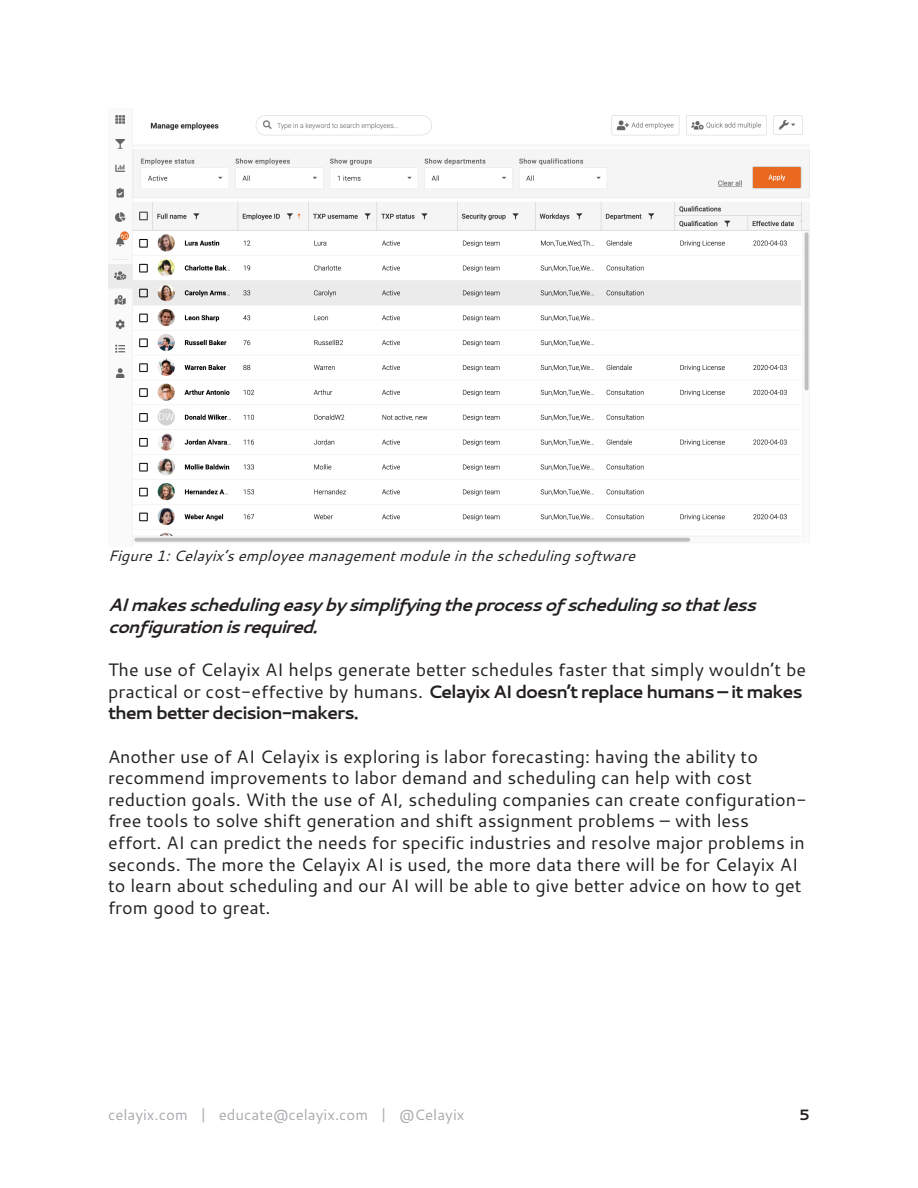
<style>
.page{position:relative;width:918px;height:1188px;background:#fff}
.page>*{position:absolute;margin:0;border:0;box-sizing:border-box;transform-origin:0 0}
.t1{font:18px/21.6px "Cantarell";color:#231f20}
.t2{font:italic 700 18px/21.6px "Cantarell";letter-spacing:-.06em;color:#231f20}
.t3{font:italic 15px "Cantarell";color:#231f20}
.t4{font:15px "Cantarell";color:#aaabaf}
.t5{font:700 15px "Cantarell";color:#231f20}
.s1{font-weight:700}
</style>
<div class="page">
<img style="left:108px;top:108px;width:702px;height:439px">
<p class="t3" style="left:108px;top:545px;width:529px">Figure 1: Celayix’s employee management module in the scheduling software</p>
<p class="t2" style="left:108px;top:594px;width:649px">AI makes scheduling easy by simplifying the process of scheduling so that less configuration is required.</p>
<p class="t1" style="left:108px;top:658px;width:700px">The use of Celayix AI helps generate better schedules faster that simply wouldn’t be practical or cost-effective by humans. <span class="s1">Celayix AI doesn’t replace humans – it makes them better decision-makers.</span></p>
<p class="t1" style="left:108px;top:745px;width:700px">Another use of AI Celayix is exploring is labor forecasting: having the ability to recommend improvements to labor demand and scheduling can help with cost reduction goals. With the use of AI, scheduling companies can create configuration&shy;free tools to solve shift generation and shift assignment problems – with less effort. AI can predict the needs for specific industries and resolve major problems in seconds. The more the Celayix AI is used, the more data there will be for Celayix AI to learn about scheduling and our AI will be able to give better advice on how to get from good to great.</p>
<p class="t4" style="left:108px;top:1104px;width:358px">celayix.com | educate@celayix.com | @Celayix</p>
<p class="t5" style="left:799px;top:1104px;width:12px">5</p>
</div>
